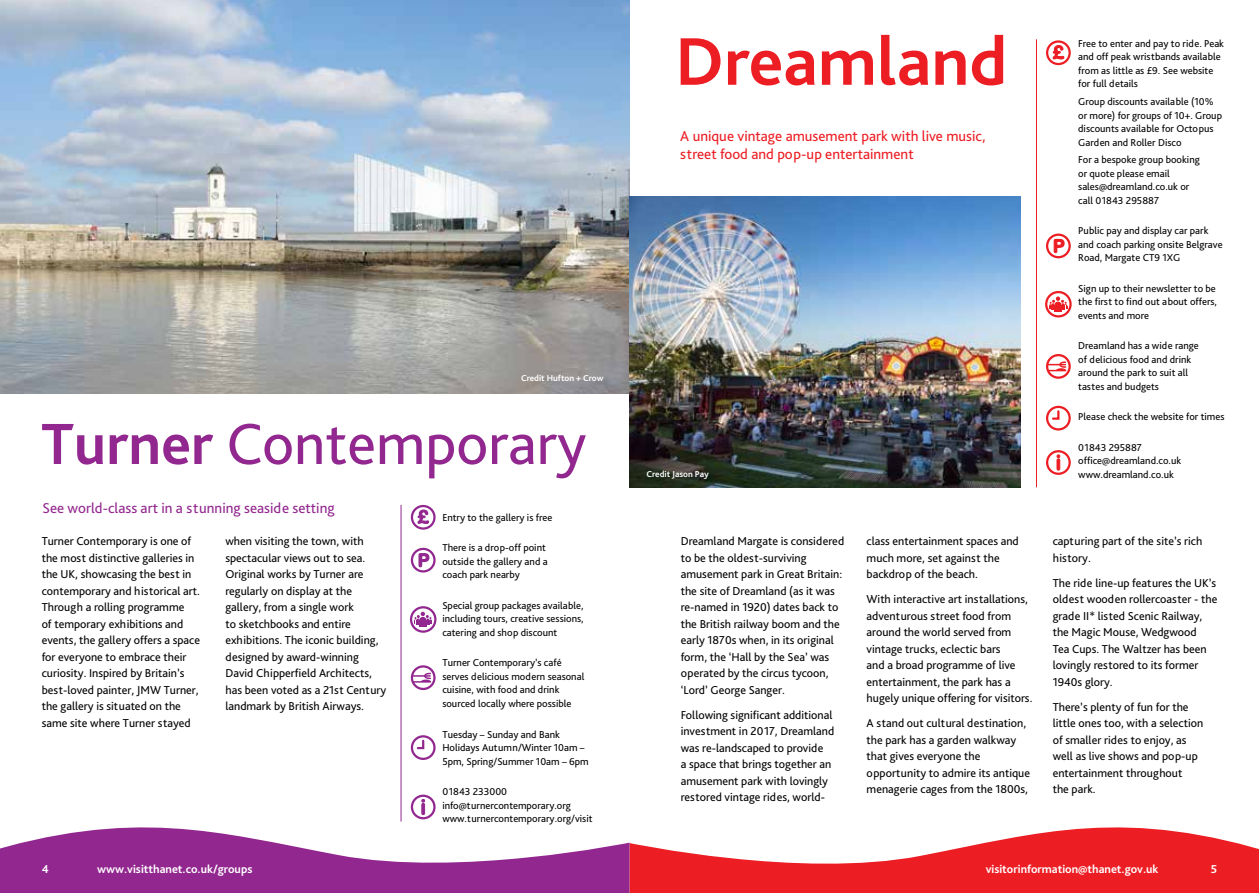
<style>
.page{position:relative;width:1259px;height:893px;background:#fff}
.page>*{position:absolute;margin:0;border:0;box-sizing:border-box;transform-origin:0 0}
.t1{font:700 70.5px "Bliss Pro";color:#ed1d24}
.t2{font:60.75px "Bliss Pro";color:#92278f}
.t3{font:15px/18px "Bliss Pro";color:#ed1d24}
.t4{font:15px "Bliss Pro";color:#92278f}
.t5{font:12px/16.5px "Bliss Pro";color:#000}
.t6{font:700 12px "Bliss Pro";color:#fff}
.t7{font:10.5px/13.5px "Bliss Pro";color:#000}
.t8{font:700 9px "Bliss Pro";color:#fff}
.s1{font-weight:700}
</style>
<div class="page">
<img style="left:0;top:0;width:629px;height:393px">
<hr style="left:401px;top:505px;width:1px;height:316px;background:#92278f">
<svg style="left:629px;top:827px;width:630px;height:66px;fill:#ed1d24"></svg>
<svg style="left:0;top:806px;width:629px;height:87px;fill:#92278f"></svg>
<img style="left:629px;top:197px;width:391px;height:290px">
<hr style="left:1036px;top:39px;width:1px;height:448px;background:#ed1d24">
<div style="left:410px;top:606px;width:26px;height:27px;border:2px solid #92278f;border-radius:50%"></div>
<div style="left:419px;top:620px;width:8px;height:7px;background:#92278f"></div>
<svg style="left:414px;top:612px;width:18px;height:13px"></svg>
<div style="left:411px;top:505px;width:24px;height:25px;border:2px solid #92278f;border-radius:50%"></div>
<svg style="left:417px;top:509px;width:13px;height:15px"></svg>
<svg style="left:418px;top:552px;width:12px;height:16px"></svg>
<div style="left:411px;top:548px;width:24px;height:24px;border:2px solid #92278f;border-radius:50%"></div>
<div style="left:411px;top:795px;width:24px;height:24px;border:2px solid #92278f;border-radius:50%"></div>
<svg style="left:421px;top:799px;width:4px;height:16px"></svg>
<div style="left:411px;top:735px;width:24px;height:25px;border:2px solid #92278f;border-radius:50%"></div>
<svg style="left:416px;top:738px;width:9px;height:12px"></svg>
<div style="left:411px;top:665px;width:24px;height:25px;border:2px solid #92278f;border-radius:50%"></div>
<svg style="left:413px;top:672px;width:19px;height:11px"></svg>
<div style="left:1046px;top:40px;width:24px;height:25px;border:2px solid #ed1d24;border-radius:50%"></div>
<svg style="left:1052px;top:44px;width:13px;height:16px"></svg>
<svg style="left:1053px;top:238px;width:12px;height:16px"></svg>
<div style="left:1046px;top:234px;width:24px;height:24px;border:2px solid #ed1d24;border-radius:50%"></div>
<div style="left:1046px;top:450px;width:24px;height:25px;border:2px solid #ed1d24;border-radius:50%"></div>
<svg style="left:1056px;top:454px;width:4px;height:16px"></svg>
<div style="left:1046px;top:406px;width:24px;height:25px;border:2px solid #ed1d24;border-radius:50%"></div>
<svg style="left:1050px;top:409px;width:10px;height:11px"></svg>
<div style="left:1046px;top:354px;width:24px;height:25px;border:2px solid #ed1d24;border-radius:50%"></div>
<svg style="left:1047px;top:361px;width:20px;height:10px"></svg>
<div style="left:1045px;top:291px;width:26px;height:26px;border:2px solid #ed1d24;border-radius:50%"></div>
<div style="left:1054px;top:305px;width:8px;height:6px;background:#ed1d24"></div>
<svg style="left:1049px;top:296px;width:18px;height:14px"></svg>
<p class="t8" style="left:521px;top:372px;width:84px">Credit Hufton + Crow</p>
<h2 class="t2" style="left:41px;top:406px;width:546px"><span class="s1">Turner</span> Contemporary</h2>
<p class="t4" style="left:43px;top:499px;width:294px">See world-class art in a stunning seaside setting</p>
<p class="t5" style="left:42px;top:533px;width:160px">Turner Contemporary is one of the most distinctive galleries in the UK, showcasing the best in contemporary and historical art.<br>Through a rolling programme<br>of temporary exhibitions and events, the gallery offers a space for everyone to embrace their curiosity. Inspired by Britain’s best-loved painter, JMW Turner, the gallery is situated on the same site where Turner stayed</p>
<p class="t5" style="left:225px;top:533px;width:162px">when visiting the town, with spectacular views out to sea.<br>Original works by Turner are regularly on display at the gallery, from a single work<br>to sketchbooks and entire exhibitions. The iconic building, designed by award-winning<br>David Chipperfield Architects, has been voted as a 21st Century landmark by British Airways.</p>
<p class="t7" style="left:442px;top:510px;width:112px">Entry to the gallery is free</p>
<p class="t7" style="left:442px;top:541px;width:107px">There is a drop-off point outside the gallery and a coach park nearby</p>
<p class="t7" style="left:442px;top:598px;width:143px;text-align:justify">Special group packages available, including tours, creative sessions, catering and shop discount</p>
<p class="t7" style="left:442px;top:656px;width:143px">Turner Contemporary’s café serves delicious modern seasonal cuisine, with food and drink sourced locally where possible</p>
<p class="t7" style="left:442px;top:727px;width:148px">Tuesday – Sunday and Bank<br>Holidays Autumn/Winter 10am –<br>5pm, Spring/Summer 10am – 6pm</p>
<p class="t7" style="left:442px;top:784px;width:152px">01843 233000 info@turnercontemporary.org www.turnercontemporary.org/visit</p>
<h1 class="t1" style="left:675px;top:18px;width:334px">Dreamland</h1>
<p class="t3" style="left:680px;top:126px;width:307px">A unique vintage amusement park with live music, street food and pop-up entertainment</p>
<p class="t8" style="left:646px;top:469px;width:64px">Credit Jason Pay</p>
<p class="t7" style="left:1078px;top:36px;width:147px">Free to enter and pay to ride. Peak and off peak wristbands available from as little as £9. See website for full details</p>
<p class="t7" style="left:1078px;top:95px;width:145px">Group discounts available (10% or more) for groups of 10+. Group discounts available for Octopus<br>Garden and Roller Disco</p>
<p class="t7" style="left:1078px;top:153px;width:123px">For a bespoke group booking or quote please email sales@dreamland.co.uk or call 01843 295887</p>
<p class="t7" style="left:1078px;top:224px;width:146px">Public pay and display car park and coach parking onsite Belgrave<br>Road, Margate CT9 1XG</p>
<p class="t7" style="left:1078px;top:281px;width:140px;text-align:justify">Sign up to their newsletter to be the first to find out about offers, events and more</p>
<p class="t7" style="left:1078px;top:339px;width:122px">Dreamland has a wide range of delicious food and drink around the park to suit all tastes and budgets</p>
<p class="t7" style="left:1078px;top:410px;width:148px">Please check the website for times</p>
<p class="t7" style="left:1078px;top:440px;width:105px">01843 295887 office@dreamland.co.uk www.dreamland.co.uk</p>
<p class="t5" style="left:681px;top:533px;width:165px">Dreamland Margate is considered to be the oldest-surviving amusement park in Great Britain: the site of Dreamland (as it was re-named in 1920) dates back to the British railway boom and the early 1870s when, in its original form, the ‘Hall by the Sea’ was operated by the circus tycoon, ‘Lord’ George Sanger.</p>
<p class="t5" style="left:681px;top:706px;width:155px">Following significant additional investment in 2017, Dreamland was re-landscaped to provide<br>a space that brings together an amusement park with lovingly restored vintage rides, world-</p>
<p class="t5" style="left:866px;top:533px;width:154px">class entertainment spaces and much more, set against the backdrop of the beach.</p>
<p class="t5" style="left:866px;top:591px;width:167px">With interactive art installations, adventurous street food from around the world served from vintage trucks, eclectic bars<br>and a broad programme of live entertainment, the park has a hugely unique offering for visitors.</p>
<p class="t5" style="left:866px;top:715px;width:165px">A stand out cultural destination, the park has a garden walkway that gives everyone the opportunity to admire its antique menagerie cages from the 1800s,</p>
<p class="t5" style="left:1052px;top:533px;width:151px">capturing part of the site’s rich history.</p>
<p class="t5" style="left:1052px;top:574px;width:166px">The ride line-up features the UK’s oldest wooden rollercoaster - the grade II* listed Scenic Railway, the Magic Mouse, Wedgwood<br>Tea Cups. The Waltzer has been lovingly restored to its former<br>1940s glory.</p>
<p class="t5" style="left:1052px;top:698px;width:152px">There’s plenty of fun for the little ones too, with a selection of smaller rides to enjoy, as well as live shows and pop-up entertainment throughout<br>the park.</p>
<p class="t6" style="left:42px;top:861px;width:9px">4</p>
<p class="t6" style="left:97px;top:861px;width:157px">www.visitthanet.co.uk/groups</p>
<p class="t6" style="left:985px;top:861px;width:174px">visitorinformation@thanet.gov.uk</p>
<p class="t6" style="left:1210px;top:861px;width:8px">5</p>
</div>
